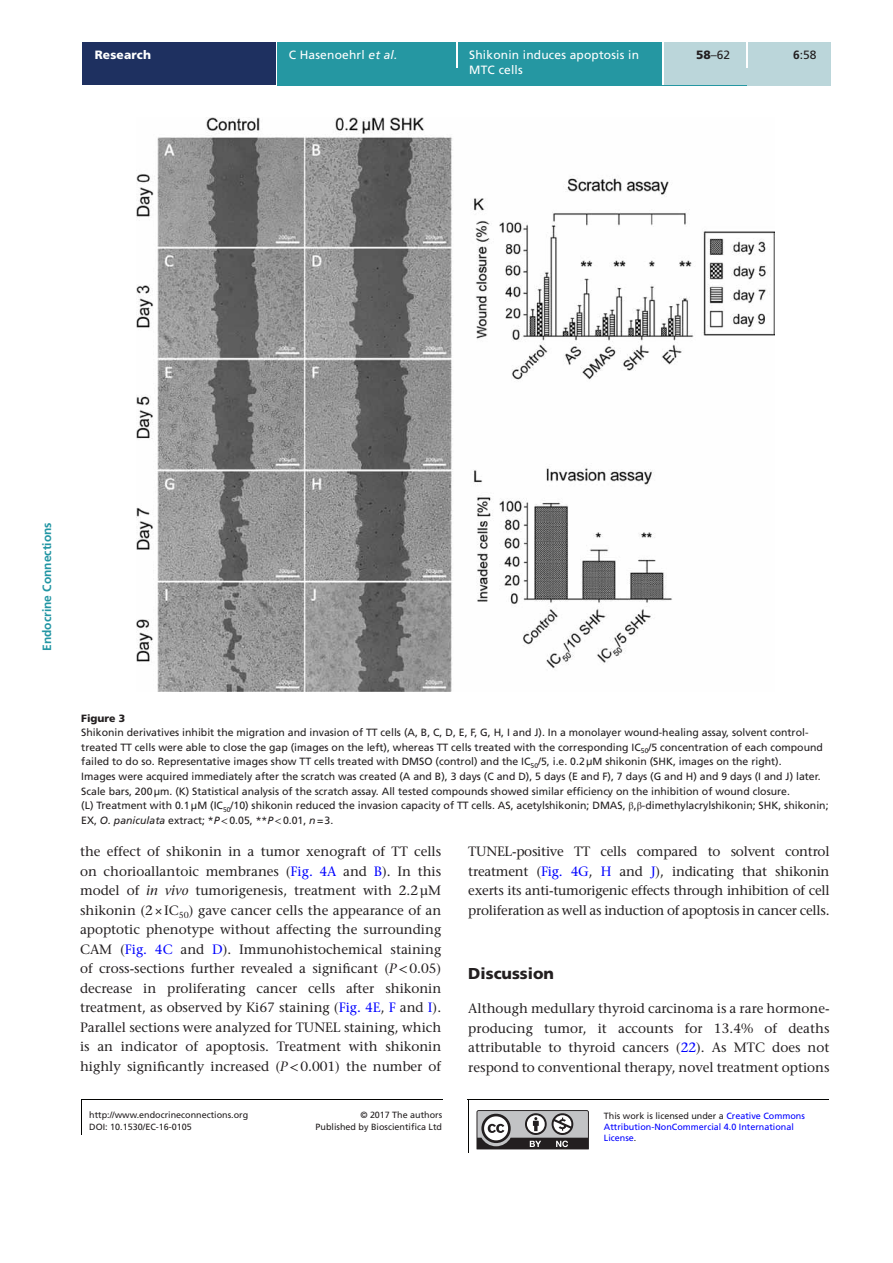
<style>
.page{position:relative;width:893px;height:1263px;background:#fff}
.page>*{position:absolute;margin:0;border:0;box-sizing:border-box;transform-origin:0 0}
.t1{font:900 15.75px "Frutiger LT Std";color:#231f20}
.t2{font:500 13.5px/19.5px "Stone Serif Std";color:#231f20;text-align:justify}
.t3{font:12px/14.7px "Frutiger LT Std";letter-spacing:.015em;color:#fff}
.t4{font:700 12px "Frutiger LT Std";color:#2195a3}
.t5{font:12px "Frutiger LT Std";color:#231f20}
.t6{font:900 12px "Frutiger LT Std";letter-spacing:.015em;color:#fff}
.t7{font:10.5px/14.7px "Frutiger LT Std";color:#231f20}
.t8{font:900 10.5px "Frutiger LT Std";color:#231f20}
.t9{font:9px/12px "Frutiger LT Std";color:#231f20;text-align:right}
.t10{font:9px/11.2px "Frutiger LT Std";color:#00f}
.s1{font-style:italic}
.s2{font-weight:900}
.s3{font-weight:700}
.s4{font-family:"STIX General"}
.s5{color:#00f}
.s6{font-family:"STIX General";font-weight:400}
.s7{color:#231f20}
</style>
<div class="page">
<hr style="left:81px;top:1099px;width:1px;height:36px;background:#040503">
<hr style="left:468px;top:1099px;width:1px;height:54px;background:#040503">
<hr style="left:81px;top:1099px;width:361px;height:1px;background:#040503">
<hr style="left:468px;top:1099px;width:361px;height:1px;background:#040503">
<svg style="left:476px;top:1110px;width:113px;height:39px;background:#8a898a"></svg>
<div style="left:82px;top:43px;width:194px;height:42px;background:#1e3060"></div>
<div style="left:277px;top:51px;width:554px;height:34px;background:#2597a2"></div>
<div style="left:277px;top:43px;width:179px;height:8px;background:#2597a2"></div>
<hr style="left:456px;top:43px;width:2px;height:25px;background:#fff">
<div style="left:458px;top:43px;width:205px;height:42px;background:#2597a2"></div>
<hr style="left:663px;top:43px;width:1px;height:42px;background:#fff">
<div style="left:664px;top:43px;width:83px;height:42px;background:#bbd6da"></div>
<div style="left:747px;top:68px;width:84px;height:17px;background:#bbd6da"></div>
<svg style="left:747px;top:51px;width:1px;height:17px"></svg>
<div style="left:748px;top:43px;width:83px;height:25px;background:#bbd6da"></div>
<img style="left:136px;top:118px;width:638px;height:573px">
<p class="t6" style="left:95px;top:48px;width:58px">Research</p>
<p class="t3" style="left:289px;top:48px;width:110px">C Hasenoehrl <span class="s1">et al.</span></p>
<p class="t3" style="left:469px;top:48px;width:171px">Shikonin induces apoptosis in<br>MTC cells</p>
<p class="t5" style="left:696px;top:48px;width:36px"><span class="s2">58</span>–62</p>
<p class="t5" style="left:793px;top:48px;width:25px"><span class="s3">6</span>:58</p>
<p class="t4" style="left:40px;top:651px;width:130px;rotate:-90deg">Endocrine Connections</p>
<p class="t8" style="left:81px;top:711px;width:45px">Figure 3</p>
<p class="t7" style="left:81px;top:725px;width:749px">Shikonin derivatives inhibit the migration and invasion of TT cells (A, B, C, D, E, F, G, H, I and J). In a monolayer wound-healing assay, solvent control&shy;treated TT cells were able to close the gap (images on the left), whereas TT cells treated with the corresponding IC<sub>50</sub>/5 concentration of each compound failed to do so. Representative images show TT cells treated with DMSO (control) and the IC<sub>50</sub>/5, i.e. 0.2µM shikonin (SHK, images on the right).<br>Images were acquired immediately after the scratch was created (A and B), 3 days (C and D), 5 days (E and F), 7 days (G and H) and 9 days (I and J) later.<br>Scale bars, 200µm. (K) Statistical analysis of the scratch assay. All tested compounds showed similar efficiency on the inhibition of wound closure.<br>(L) Treatment with 0.1µM (IC<sub>50</sub>/10) shikonin reduced the invasion capacity of TT cells. AS, acetylshikonin; DMAS, <span class="s4">β</span>,<span class="s4">β</span>-dimethylacrylshikonin; SHK, shikonin; EX, <span class="s1">O. paniculata</span> extract; *<span class="s1">P</span><span class="s4">&lt;</span>0.05, **<span class="s1">P</span><span class="s4">&lt;</span>0.01, <span class="s1">n</span>=3.</p>
<p class="t2" style="left:80px;top:842px;width:363px">the effect of shikonin in a tumor xenograft of TT cells on chorioallantoic membranes (<span class="s5">Fig. 4A</span> and <span class="s5">B</span>). In this model of <span class="s1">in vivo</span> tumorigenesis, treatment with 2.2µM shikonin (2×IC<sub>50</sub>) gave cancer cells the appearance of an apoptotic phenotype without affecting the surrounding CAM (<span class="s5">Fig. 4C</span> and <span class="s5">D</span>). Immunohistochemical staining of cross-sections further revealed a significant (<span class="s1">P</span><span class="s6">&lt;</span>0.05) decrease in proliferating cancer cells after shikonin treatment, as observed by Ki67 staining (<span class="s5">Fig. 4E</span>, <span class="s5">F</span> and <span class="s5">I</span>).<br>Parallel sections were analyzed for TUNEL staining, which is an indicator of apoptosis. Treatment with shikonin highly significantly increased (<span class="s1">P</span><span class="s6">&lt;</span>0.001) the number of</p>
<p class="t2" style="left:468px;top:842px;width:363px">TUNEL-positive TT cells compared to solvent control treatment (<span class="s5">Fig. 4G</span>, <span class="s5">H</span> and <span class="s5">J</span>), indicating that shikonin exerts its anti-tumorigenic effects through inhibition of cell proliferation as well as induction of apoptosis in cancer cells.</p>
<p class="t1" style="left:468px;top:964px;width:87px">Discussion</p>
<p class="t2" style="left:468px;top:999px;width:363px">Although medullary thyroid carcinoma is a rare hormone&shy;producing tumor, it accounts for 13.4% of deaths attributable to thyroid cancers (<span class="s5">22</span>). As MTC does not respond to conventional therapy, novel treatment options</p>
<p class="t9" style="left:89px;top:1109px;width:161px">http://www.endocrineconnections.org</p>
<p class="t9" style="left:316px;top:1109px;width:128px">© 2017 The authors<br>Published by Bioscientifica Ltd</p>
<p class="t10" style="left:604px;top:1110px;width:203px"><span class="s7">This work is licensed under a</span> Creative Commons<br>Attribution-NonCommercial 4.0 International<br>License<span class="s7">.</span></p>
<p class="t9" style="left:89px;top:1121px;width:104px">DOI: 10.1530/EC-16-0105</p>
</div>
